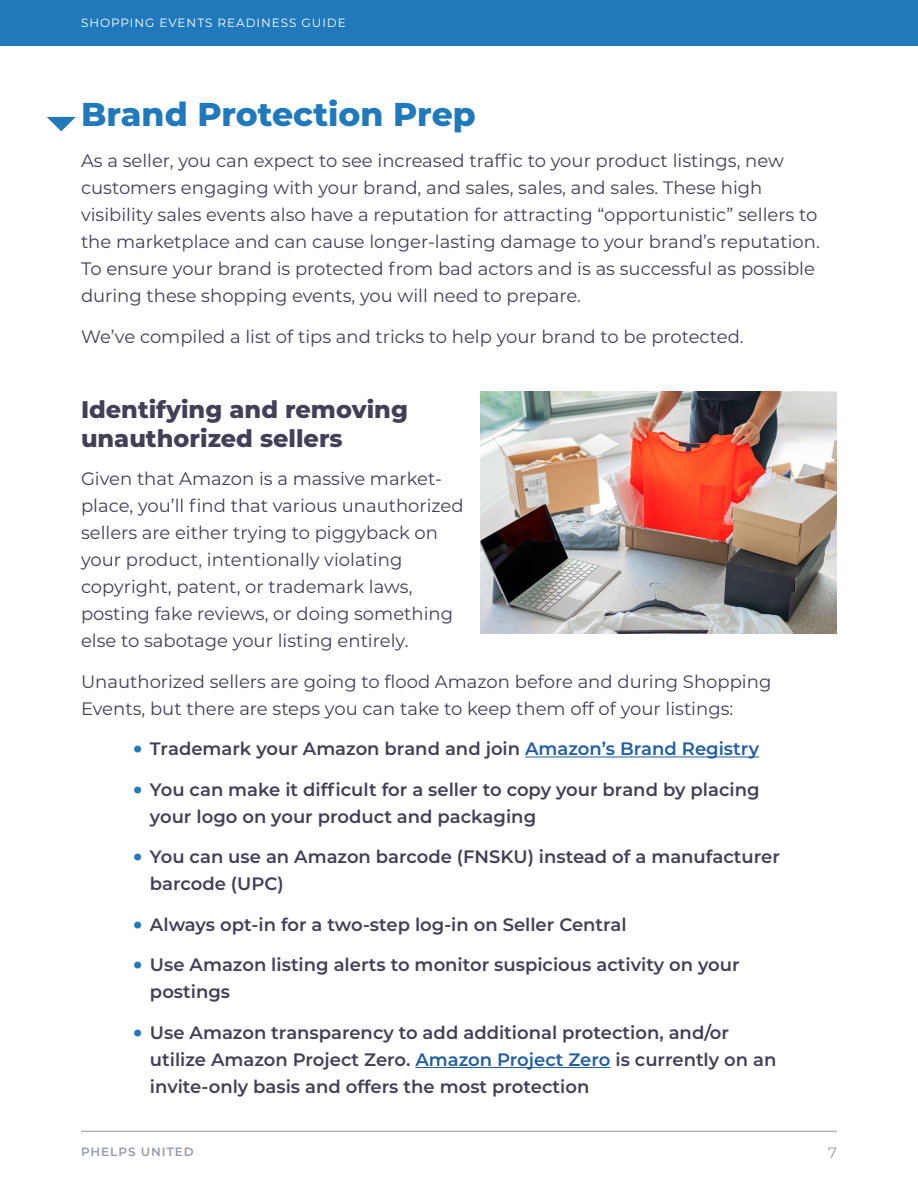
<style>
.page{position:relative;width:918px;height:1188px;background:#fff}
.page>*{position:absolute;margin:0;border:0;box-sizing:border-box;transform-origin:0 0}
.t1{font:800 33px "Montserrat";color:#1f79bb}
.t2{font:800 24px/28.8px "Montserrat";color:#414057}
.t3{font:18px/27px "Montserrat";color:#414057}
.t4{font:600 18px/27px "Montserrat";color:#414057}
.t5{font:15px "Montserrat";color:#949caf}
.t6{font:12px "Montserrat";letter-spacing:.08em;color:#fff}
.t7{font:600 12px "Montserrat";letter-spacing:.08em;color:#949caf}
.s1{font-weight:900;font-size:21px;color:#1f79bb}
.s2{color:#215e9e}
</style>
<div class="page">
<hr style="left:81px;top:1131px;width:756px;height:1px;background:#949caf">
<div style="left:0;top:0;width:918px;height:45px;background:#1f79bb"></div>
<svg style="left:47px;top:117px;width:29px;height:14px"></svg>
<hr style="left:525px;top:757px;width:234px;height:1px;background:#215e9e">
<hr style="left:415px;top:1067px;width:196px;height:1px;background:#215e9e">
<img style="left:481px;top:392px;width:356px;height:242px">
<p class="t6" style="left:81px;top:14px;width:266px">SHOPPING EVENTS READINESS GUIDE</p>
<h1 class="t1" style="left:81px;top:91px;width:396px">Brand Protection Prep</h1>
<p class="t3" style="left:81px;top:146px;width:740px">As a seller, you can expect to see increased traffic to your product listings, new customers engaging with your brand, and sales, sales, and sales. These high visibility sales events also have a reputation for attracting “opportunistic” sellers to the marketplace and can cause longer-lasting damage to your brand’s reputation.<br>To ensure your brand is protected from bad actors and is as successful as possible during these shopping events, you will need to prepare.</p>
<p class="t3" style="left:81px;top:323px;width:664px">We’ve compiled a list of tips and tricks to help your brand to be protected.</p>
<h2 class="t2" style="left:81px;top:394px;width:329px">Identifying and removing unauthorized sellers</h2>
<p class="t3" style="left:81px;top:465px;width:384px">Given that Amazon is a massive market&shy;place, you’ll find that various unauthorized sellers are either trying to piggyback on your product, intentionally violating copyright, patent, or trademark laws, posting fake reviews, or doing something else to sabotage your listing entirely.</p>
<p class="t3" style="left:81px;top:667px;width:692px">Unauthorized sellers are going to flood Amazon before and during Shopping<br>Events, but there are steps you can take to keep them off of your listings:</p>
<p class="t4" style="left:134px;top:734px;width:627px"><span class="s1">•</span> Trademark your Amazon brand and join <span class="s2">Amazon’s Brand Registry</span></p>
<p class="t4" style="left:150px;top:775px;width:611px;text-indent:-16px"><span class="s1">•</span> You can make it difficult for a seller to copy your brand by placing your logo on your product and packaging</p>
<p class="t4" style="left:150px;top:842px;width:631px;text-indent:-16px"><span class="s1">•</span> You can use an Amazon barcode (FNSKU) instead of a manufacturer barcode (UPC)</p>
<p class="t4" style="left:134px;top:910px;width:495px"><span class="s1">•</span> Always opt-in for a two-step log-in on Seller Central</p>
<p class="t4" style="left:150px;top:950px;width:591px;text-indent:-16px"><span class="s1">•</span> Use Amazon listing alerts to monitor suspicious activity on your postings</p>
<p class="t4" style="left:150px;top:1018px;width:628px;text-indent:-16px"><span class="s1">•</span> Use Amazon transparency to add additional protection, and/or utilize Amazon Project Zero. <span class="s2">Amazon Project Zero</span> is currently on an invite-only basis and offers the most protection</p>
<p class="t7" style="left:81px;top:1143px;width:114px">PHELPS UNITED</p>
<p class="t5" style="left:828px;top:1143px;width:10px">7</p>
</div>
